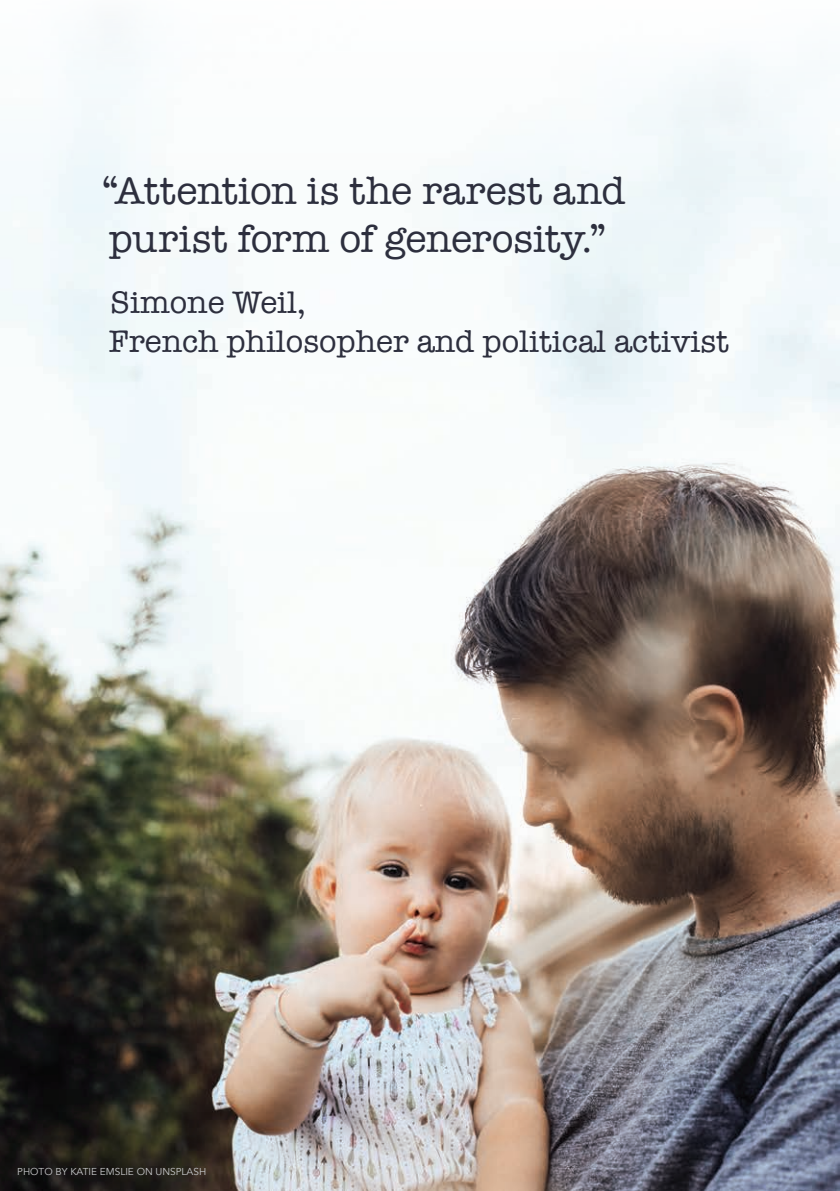
<style>
.page{position:relative;width:840px;height:1191px;background:#fff}
.page>*{position:absolute;margin:0;border:0;box-sizing:border-box;transform-origin:0 0}
.Salvos_Header{font:40px/48px "American Typewriter";color:#2d2f3e}
.Salvos_Header-2{font:32px/38.4px "American Typewriter";color:#2d2f3e}
.Image_Credit{font:10px "Avenir";color:#c7c8ca}
</style>
<div class="page">
<img style="left:0;top:27px;width:839px;height:1164px">
<p class="Salvos_Header" style="left:101px;top:165px;width:525px">“Attention is the rarest and purist form of generosity.”</p>
<p class="Salvos_Header-2" style="left:109px;top:282px;width:621px">Simone Weil,<br>French philosopher and political activist</p>
<p class="Image_Credit" style="left:17px;top:1165px;width:190px">PHOTO BY KATIE EMSLIE ON UNSPLASH</p>
</div>
